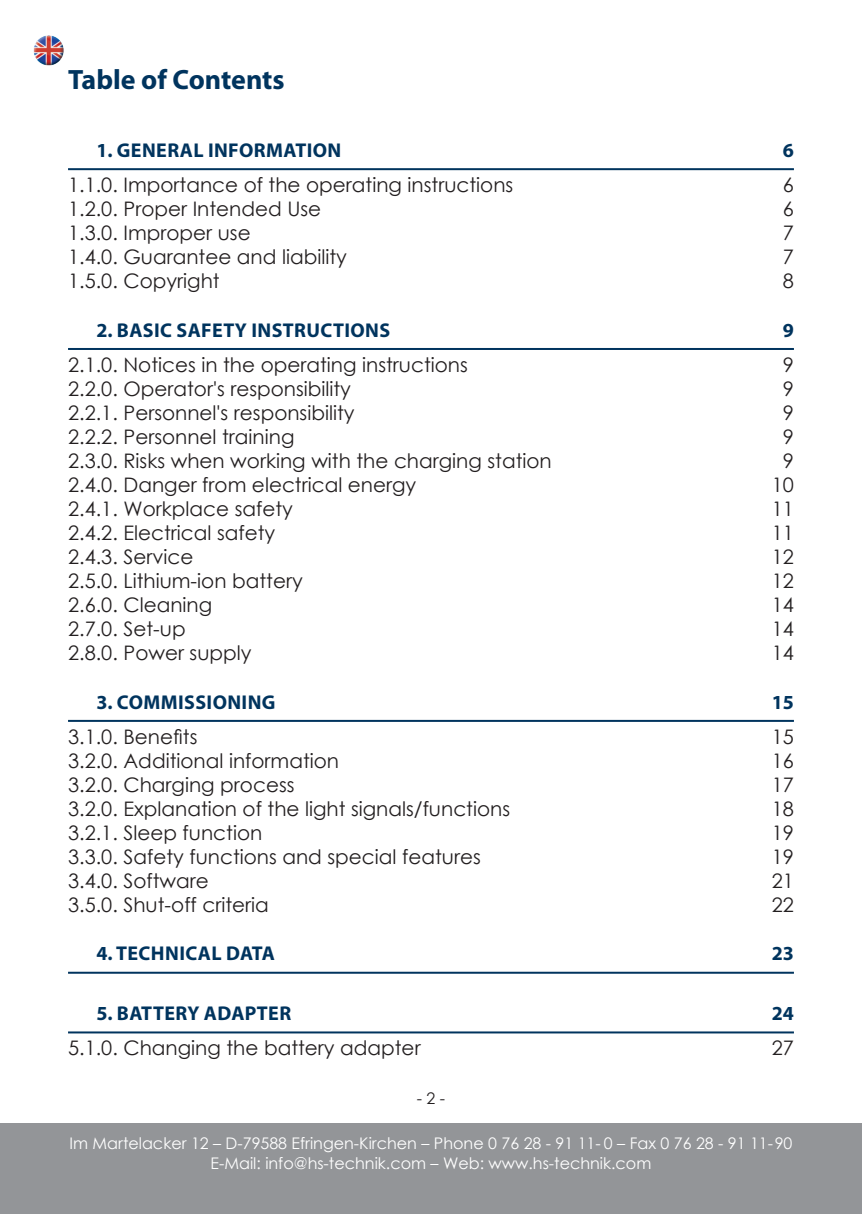
<style>
.page{position:relative;width:862px;height:1214px;background:#fff}
.page>*{position:absolute;margin:0;border:0;box-sizing:border-box;transform-origin:0 0}
.t1{font:700 28px "Myriad Pro";color:#00345e}
.t2{font:20px "Century Gothic";color:#231f20}
.t3{font:700 20px "Myriad Pro";letter-spacing:.02em;color:#00345e}
.t4{font:16px/20px "Century Gothic";color:#fff;text-align:center}
.t5{font:16px "Century Gothic";color:#231f20}
</style>
<div class="page">
<div style="left:0;top:1123px;width:862px;height:90px;background:#939598"></div>
<img style="left:33px;top:35px;width:31px;height:31px">
<hr style="left:68px;top:168px;width:726px;height:2px;background:#00345e">
<hr style="left:68px;top:348px;width:726px;height:2px;background:#00345e">
<hr style="left:68px;top:719px;width:726px;height:2px;background:#00345e">
<hr style="left:68px;top:971px;width:726px;height:2px;background:#00345e">
<hr style="left:68px;top:1031px;width:726px;height:2px;background:#00345e">
<h1 class="t1" style="left:68px;top:61px;width:218px">Table of Contents</h1>
<p class="t3" style="left:96px;top:137px;width:246px">1. GENERAL INFORMATION</p>
<p class="t3" style="left:783px;top:137px;width:13px">6</p>
<p class="t2" style="left:68px;top:171px;width:447px">1.1.0. Importance of the operating instructions</p>
<p class="t2" style="left:783px;top:171px;width:13px">6</p>
<p class="t2" style="left:68px;top:195px;width:255px">1.2.0. Proper Intended Use</p>
<p class="t2" style="left:783px;top:195px;width:13px">6</p>
<p class="t2" style="left:68px;top:219px;width:184px">1.3.0. Improper use</p>
<p class="t2" style="left:783px;top:219px;width:13px">7</p>
<p class="t2" style="left:68px;top:243px;width:280px">1.4.0. Guarantee and liability</p>
<p class="t2" style="left:783px;top:243px;width:13px">7</p>
<p class="t2" style="left:68px;top:267px;width:153px">1.5.0. Copyright</p>
<p class="t2" style="left:783px;top:267px;width:13px">8</p>
<p class="t3" style="left:96px;top:317px;width:295px">2. BASIC SAFETY INSTRUCTIONS</p>
<p class="t3" style="left:783px;top:317px;width:13px">9</p>
<p class="t2" style="left:68px;top:351px;width:401px">2.1.0. Notices in the operating instructions</p>
<p class="t2" style="left:783px;top:351px;width:13px">9</p>
<p class="t2" style="left:68px;top:375px;width:284px">2.2.0. Operator's responsibility</p>
<p class="t2" style="left:783px;top:375px;width:13px">9</p>
<p class="t2" style="left:68px;top:399px;width:288px">2.2.1. Personnel's responsibility</p>
<p class="t2" style="left:783px;top:399px;width:13px">9</p>
<p class="t2" style="left:68px;top:423px;width:228px">2.2.2. Personnel training</p>
<p class="t2" style="left:783px;top:423px;width:13px">9</p>
<p class="t2" style="left:68px;top:447px;width:485px">2.3.0. Risks when working with the charging station</p>
<p class="t2" style="left:783px;top:447px;width:13px">9</p>
<p class="t2" style="left:68px;top:471px;width:350px">2.4.0. Danger from electrical energy</p>
<p class="t2" style="left:772px;top:471px;width:24px">10</p>
<p class="t2" style="left:68px;top:495px;width:226px">2.4.1. Workplace safety</p>
<p class="t2" style="left:772px;top:495px;width:24px">11</p>
<p class="t2" style="left:68px;top:519px;width:209px">2.4.2. Electrical safety</p>
<p class="t2" style="left:772px;top:519px;width:24px">11</p>
<p class="t2" style="left:68px;top:543px;width:127px">2.4.3. Service</p>
<p class="t2" style="left:772px;top:543px;width:24px">12</p>
<p class="t2" style="left:68px;top:567px;width:236px">2.5.0. Lithium-ion battery</p>
<p class="t2" style="left:772px;top:567px;width:24px">12</p>
<p class="t2" style="left:68px;top:591px;width:146px">2.6.0. Cleaning</p>
<p class="t2" style="left:772px;top:591px;width:24px">14</p>
<p class="t2" style="left:68px;top:615px;width:119px">2.7.0. Set-up</p>
<p class="t2" style="left:772px;top:615px;width:24px">14</p>
<p class="t2" style="left:68px;top:639px;width:185px">2.8.0. Power supply</p>
<p class="t2" style="left:772px;top:639px;width:24px">14</p>
<p class="t3" style="left:96px;top:688px;width:181px">3. COMMISSIONING</p>
<p class="t3" style="left:772px;top:688px;width:24px">15</p>
<p class="t2" style="left:68px;top:722px;width:131px">3.1.0. Benefits</p>
<p class="t2" style="left:772px;top:722px;width:24px">15</p>
<p class="t2" style="left:68px;top:746px;width:272px">3.2.0. Additional information</p>
<p class="t2" style="left:772px;top:746px;width:24px">16</p>
<p class="t2" style="left:68px;top:770px;width:228px">3.2.0. Charging process</p>
<p class="t2" style="left:772px;top:770px;width:24px">17</p>
<p class="t2" style="left:68px;top:794px;width:443px">3.2.0. Explanation of the light signals/functions</p>
<p class="t2" style="left:772px;top:794px;width:24px">18</p>
<p class="t2" style="left:68px;top:818px;width:196px">3.2.1. Sleep function</p>
<p class="t2" style="left:772px;top:818px;width:24px">19</p>
<p class="t2" style="left:68px;top:842px;width:414px">3.3.0. Safety functions and special features</p>
<p class="t2" style="left:772px;top:842px;width:24px">19</p>
<p class="t2" style="left:68px;top:866px;width:142px">3.4.0. Software</p>
<p class="t2" style="left:772px;top:866px;width:24px">21</p>
<p class="t2" style="left:68px;top:890px;width:202px">3.5.0. Shut-off criteria</p>
<p class="t2" style="left:772px;top:890px;width:24px">22</p>
<p class="t3" style="left:96px;top:940px;width:180px">4. TECHNICAL DATA</p>
<p class="t3" style="left:772px;top:940px;width:24px">23</p>
<p class="t3" style="left:96px;top:1000px;width:196px">5. BATTERY ADAPTER</p>
<p class="t3" style="left:772px;top:1000px;width:24px">24</p>
<p class="t2" style="left:68px;top:1034px;width:354px">5.1.0. Changing the battery adapter</p>
<p class="t2" style="left:772px;top:1034px;width:24px">27</p>
<p class="t5" style="left:417px;top:1087px;width:30px">- 2 -</p>
<p class="t4" style="left:69px;top:1132px;width:724px">Im Martelacker 12 – D-79588 Efringen-Kirchen – Phone 0 76 28 - 91 11- 0 – Fax 0 76 28 - 91 11-90<br>E-Mail: info@hs-technik.com – Web: www.hs-technik.com</p>
</div>
